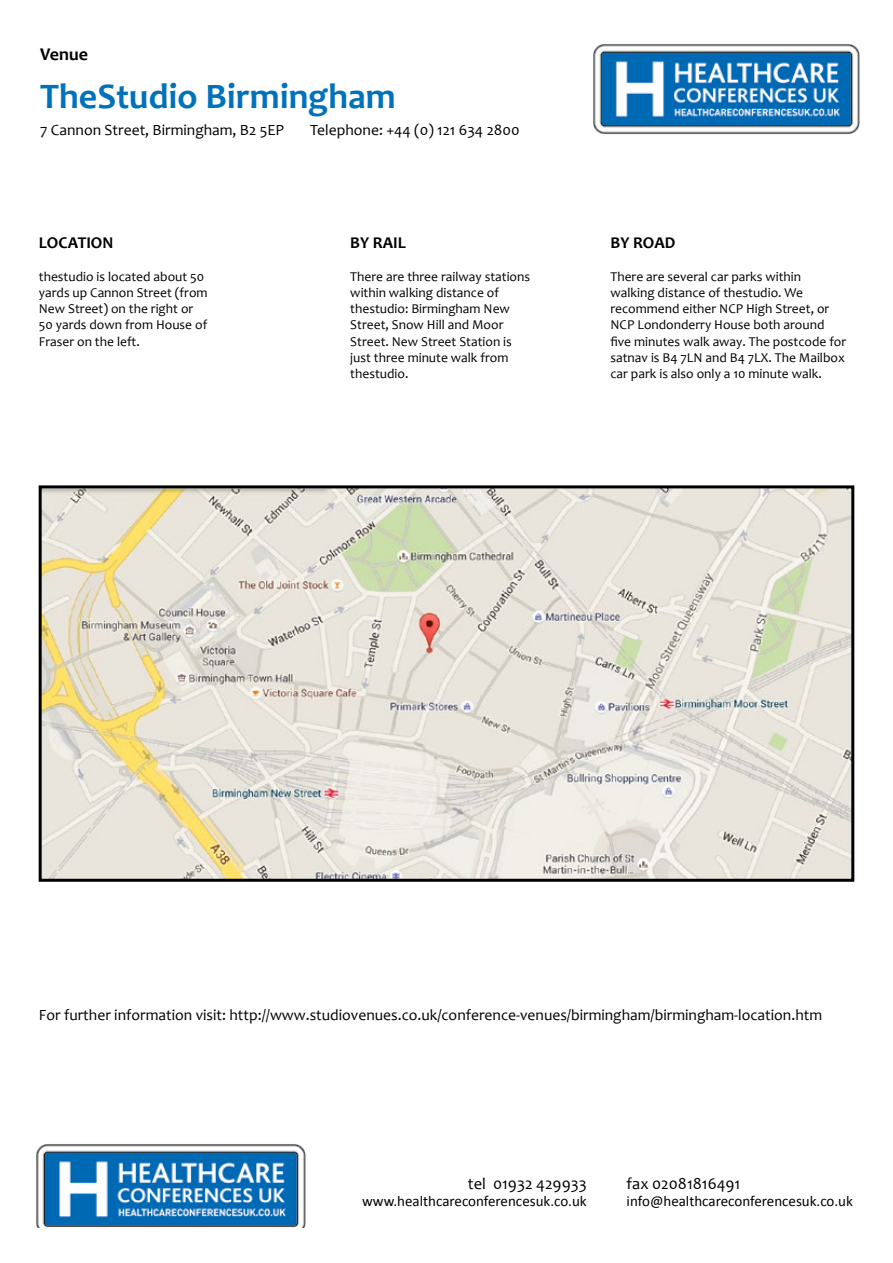
<style>
.page{position:relative;width:893px;height:1263px;background:#fff}
.page>*{position:absolute;margin:0;border:0;box-sizing:border-box;transform-origin:0 0}
.t1{font:700 36px "Candara";color:#0072bc}
.t2{font:700 18px "Candara";color:#000}
.t3{font:16.5px "Candara";color:#000}
.t4{font:700 16.5px "Candara";color:#000}
.t5{font:15.6px "Candara";color:#000}
.t6{font:15px "Calibri";color:#000}
.t7{font:13.5px/16.2px "Candara";color:#000}
</style>
<div class="page">
<img style="left:36px;top:1144px;width:270px;height:83px">
<img style="left:593px;top:44px;width:267px;height:91px">
<img style="left:43px;top:489px;width:807px;height:389px">
<div style="left:39px;top:485px;width:815px;height:397px;border:3px solid #000"></div>
<h2 class="t2" style="left:40px;top:43px;width:49px">Venue</h2>
<h1 class="t1" style="left:40px;top:74px;width:357px">TheStudio Birmingham</h1>
<p class="t5" style="left:40px;top:120px;width:245px">7 Cannon Street, Birmingham, B2 5EP</p>
<p class="t5" style="left:310px;top:120px;width:211px">Telephone: +44 (0) 121 634 2800</p>
<p class="t4" style="left:39px;top:233px;width:76px">LOCATION</p>
<p class="t7" style="left:39px;top:268px;width:170px">thestudio is located about 50 yards up Cannon Street (from<br>New Street) on the right or<br>50 yards down from House of<br>Fraser on the left.</p>
<p class="t4" style="left:350px;top:233px;width:57px">BY RAIL</p>
<p class="t7" style="left:350px;top:268px;width:181px">There are three railway stations within walking distance of thestudio: Birmingham New<br>Street, Snow Hill and Moor<br>Street. New Street Station is just three minute walk from thestudio.</p>
<p class="t4" style="left:610px;top:233px;width:66px">BY ROAD</p>
<p class="t7" style="left:610px;top:268px;width:237px">There are several car parks within walking distance of thestudio. We recommend either NCP High Street, or NCP Londonderry House both around five minutes walk away. The postcode for satnav is B4 7LN and B4 7LX. The Mailbox car park is also only a 10 minute walk.</p>
<p class="t5" style="left:39px;top:1005px;width:785px">For further information visit: http://www.studiovenues.co.uk/conference-venues/birmingham/birmingham-location.htm</p>
<p class="t3" style="left:468px;top:1173px;width:120px">tel 01932 429933</p>
<p class="t6" style="left:362px;top:1191px;width:226px">www.healthcareconferencesuk.co.uk</p>
<p class="t3" style="left:627px;top:1173px;width:115px">fax 02081816491</p>
<p class="t6" style="left:627px;top:1191px;width:228px">info@healthcareconferencesuk.co.uk</p>
</div>
